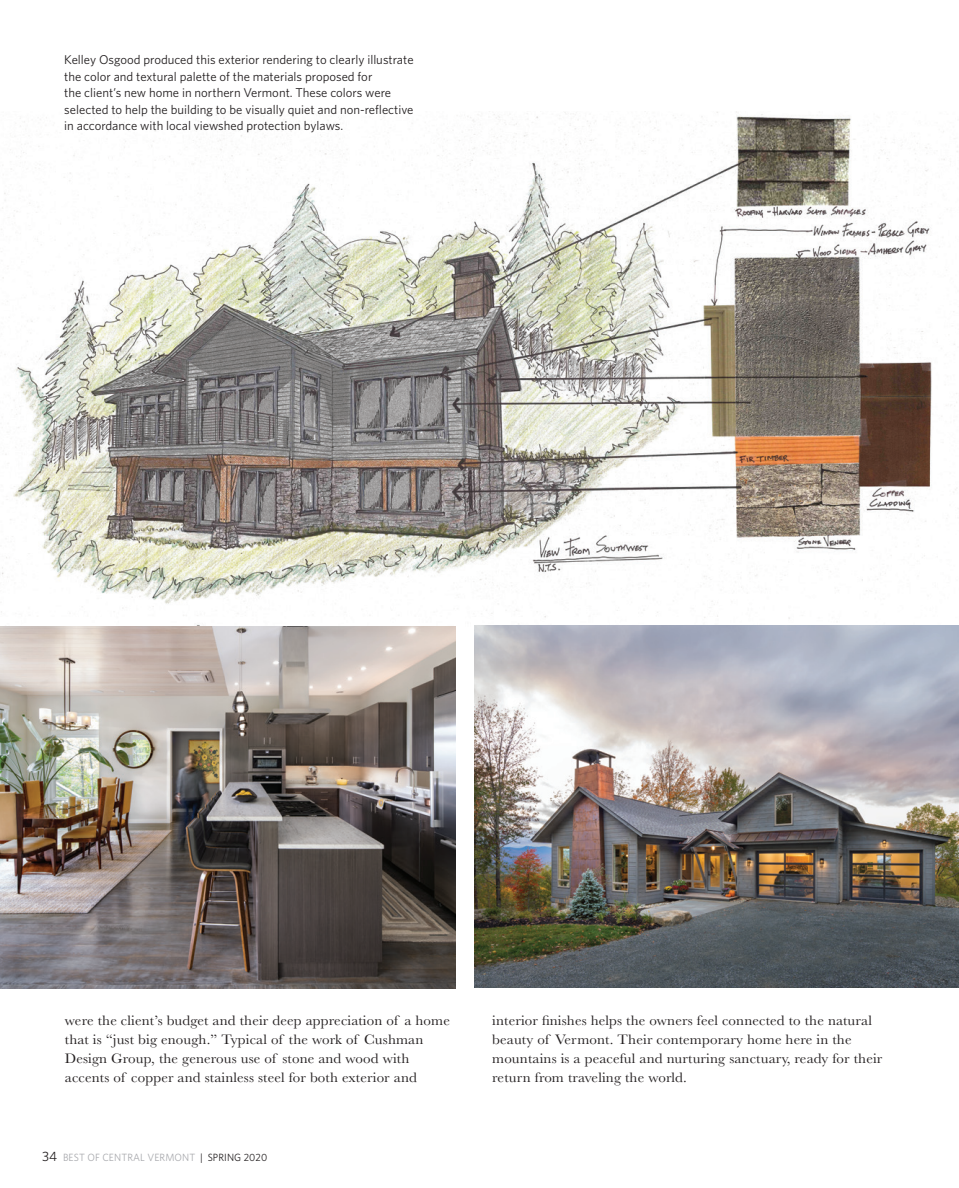
<style>
.page{position:relative;width:959px;height:1188px;background:#fff}
.page>*{position:absolute;margin:0;border:0;box-sizing:border-box;transform-origin:0 0}
.Body_w_indent{font:14.25px/18.8px "Baskerville";letter-spacing:.01em;color:#231f20;scale:1.05 1}
.t1{font:12.75px/16.5px "Whitney";color:#231f20}
.t2{font:10.5px "Whitney";letter-spacing:.01em;color:#a8a9ad;scale:.96 1}
.s1{font-size:13.5px;color:#231f20}
.s2{color:#231f20}
</style>
<div class="page">
<img style="left:1px;top:111px;width:957px;height:517px">
<img style="left:0;top:626px;width:455px;height:362px">
<img style="left:475px;top:626px;width:483px;height:362px">
<p class="t1" style="left:64px;top:51px;width:351px">Kelley Osgood produced this exterior rendering to clearly illustrate the color and textural palette of the materials proposed for<br>the client’s new home in northern Vermont. These colors were selected to help the building to be visually quiet and non-reflective in accordance with local viewshed protection bylaws.</p>
<p class="Body_w_indent" style="left:65px;top:1012px;width:368px">were the client’s budget and their deep appreciation of a home that is “just big enough.” Typical of the work of Cushman Design Group, the generous use of stone and wood with accents of copper and stainless steel for both exterior and</p>
<p class="Body_w_indent" style="left:492px;top:1012px;width:373px">interior finishes helps the owners feel connected to the natural beauty of Vermont. Their contemporary home here in the mountains is a peaceful and nurturing sanctuary, ready for their return from traveling the world.</p>
<p class="t2" style="left:42px;top:1152px;width:236px"><span class="s1">34</span> BEST OF CENTRAL VERMONT <span class="s2">| SPRING 2020</span></p>
</div>
